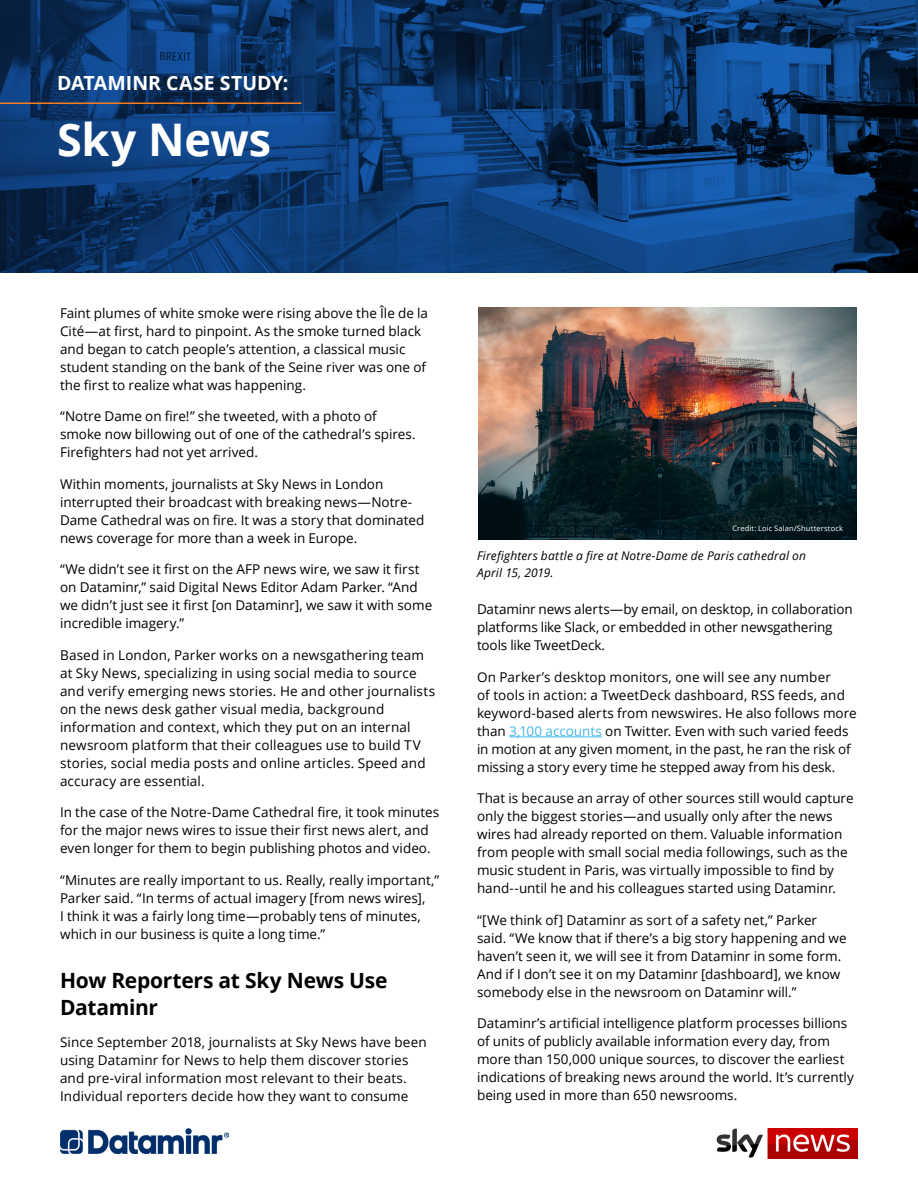
<style>
.page{position:relative;width:918px;height:1188px;background:#fff}
.page>*{position:absolute;margin:0;border:0;box-sizing:border-box;transform-origin:0 0}
.t1{font:700 45px "Open Sans";letter-spacing:-.005em;color:#fff}
.t2{font:700 21px/27px "Open Sans";letter-spacing:-.015em;color:#000}
.t3{font:700 19.5px "Open Sans";letter-spacing:-.005em;color:#fff}
.t4{font:13.5px/18px "Open Sans";color:#000}
.t5{font:italic 12px/16.5px "Open Sans";letter-spacing:.015em;color:#000}
.t6{font:7.5px "Open Sans";letter-spacing:.015em;color:#fff}
.s1{color:#41b6e6}
</style>
<div class="page">
<svg style="left:0;top:0;width:918px;height:273px;background:#0d396e"></svg>
<hr style="left:0;top:103px;width:302px;height:1px;background:#f57e20">
<hr style="left:509px;top:737px;width:93px;height:1px;background:#41b6e6">
<img style="left:478px;top:308px;width:379px;height:232px">
<img style="left:716px;top:1128px;width:142px;height:30px">
<img style="left:60px;top:1129px;width:169px;height:24px">
<h3 class="t3" style="left:57px;top:69px;width:233px">DATAMINR CASE STUDY:</h3>
<h1 class="t1" style="left:57px;top:107px;width:216px">Sky News</h1>
<p class="t4" style="left:60px;top:304px;width:370px">Faint plumes of white smoke were rising above the Île de la Cité—at first, hard to pinpoint. As the smoke turned black and began to catch people’s attention, a classical music student standing on the bank of the Seine river was one of the first to realize what was happening.</p>
<p class="t4" style="left:60px;top:407px;width:357px">“Notre Dame on fire!” she tweeted, with a photo of smoke now billowing out of one of the cathedral’s spires.<br>Firefighters had not yet arrived.</p>
<p class="t4" style="left:60px;top:475px;width:366px">Within moments, journalists at Sky News in London interrupted their broadcast with breaking news—Notre-Dame Cathedral was on fire. It was a story that dominated news coverage for more than a week in Europe.</p>
<p class="t4" style="left:60px;top:560px;width:374px">“We didn’t see it first on the AFP news wire, we saw it first on Dataminr,” said Digital News Editor Adam Parker. “And we didn’t just see it first [on Dataminr], we saw it with some incredible imagery.”</p>
<p class="t4" style="left:60px;top:646px;width:377px">Based in London, Parker works on a newsgathering team at Sky News, specializing in using social media to source and verify emerging news stories. He and other journalists on the news desk gather visual media, background information and context, which they put on an internal newsroom platform that their colleagues use to build TV stories, social media posts and online articles. Speed and accuracy are essential.</p>
<p class="t4" style="left:60px;top:803px;width:381px">In the case of the Notre-Dame Cathedral fire, it took minutes for the major news wires to issue their first news alert, and even longer for them to begin publishing photos and video.</p>
<p class="t4" style="left:60px;top:870px;width:381px">“Minutes are really important to us. Really, really important,” Parker said. “In terms of actual imagery [from news wires],<br>I think it was a fairly long time—probably tens of minutes, which in our business is quite a long time.”</p>
<h2 class="t2" style="left:60px;top:967px;width:329px">How Reporters at Sky News Use<br>Dataminr</h2>
<p class="t4" style="left:60px;top:1033px;width:368px">Since September 2018, journalists at Sky News have been using Dataminr for News to help them discover stories and pre-viral information most relevant to their beats.<br>Individual reporters decide how they want to consume</p>
<p class="t6" style="left:732px;top:523px;width:112px">Credit: Loic Salan/Shutterstock</p>
<p class="t5" style="left:477px;top:547px;width:331px">Firefighters battle a fire at Notre-Dame de Paris cathedral on<br>April 15, 2019.</p>
<p class="t4" style="left:477px;top:600px;width:377px">Dataminr news alerts—by email, on desktop, in collaboration platforms like Slack, or embedded in other newsgathering tools like TweetDeck.</p>
<p class="t4" style="left:477px;top:668px;width:381px">On Parker’s desktop monitors, one will see any number<br>of tools in action: a TweetDeck dashboard, RSS feeds, and keyword-based alerts from newswires. He also follows more than <span class="s1">3,100 accounts</span> on Twitter. Even with such varied feeds in motion at any given moment, in the past, he ran the risk of missing a story every time he stepped away from his desk.</p>
<p class="t4" style="left:477px;top:789px;width:378px">That is because an array of other sources still would capture only the biggest stories—and usually only after the news wires had already reported on them. Valuable information from people with small social media followings, such as the music student in Paris, was virtually impossible to find by hand--until he and his colleagues started using Dataminr.</p>
<p class="t4" style="left:477px;top:911px;width:371px">“[We think of] Dataminr as sort of a safety net,” Parker said. “We know that if there’s a big story happening and we haven’t seen it, we will see it from Dataminr in some form.<br>And if I don’t see it on my Dataminr [dashboard], we know somebody else in the newsroom on Dataminr will.”</p>
<p class="t4" style="left:477px;top:1014px;width:379px">Dataminr’s artificial intelligence platform processes billions of units of publicly available information every day, from more than 150,000 unique sources, to discover the earliest indications of breaking news around the world. It’s currently being used in more than 650 newsrooms.</p>
</div>
